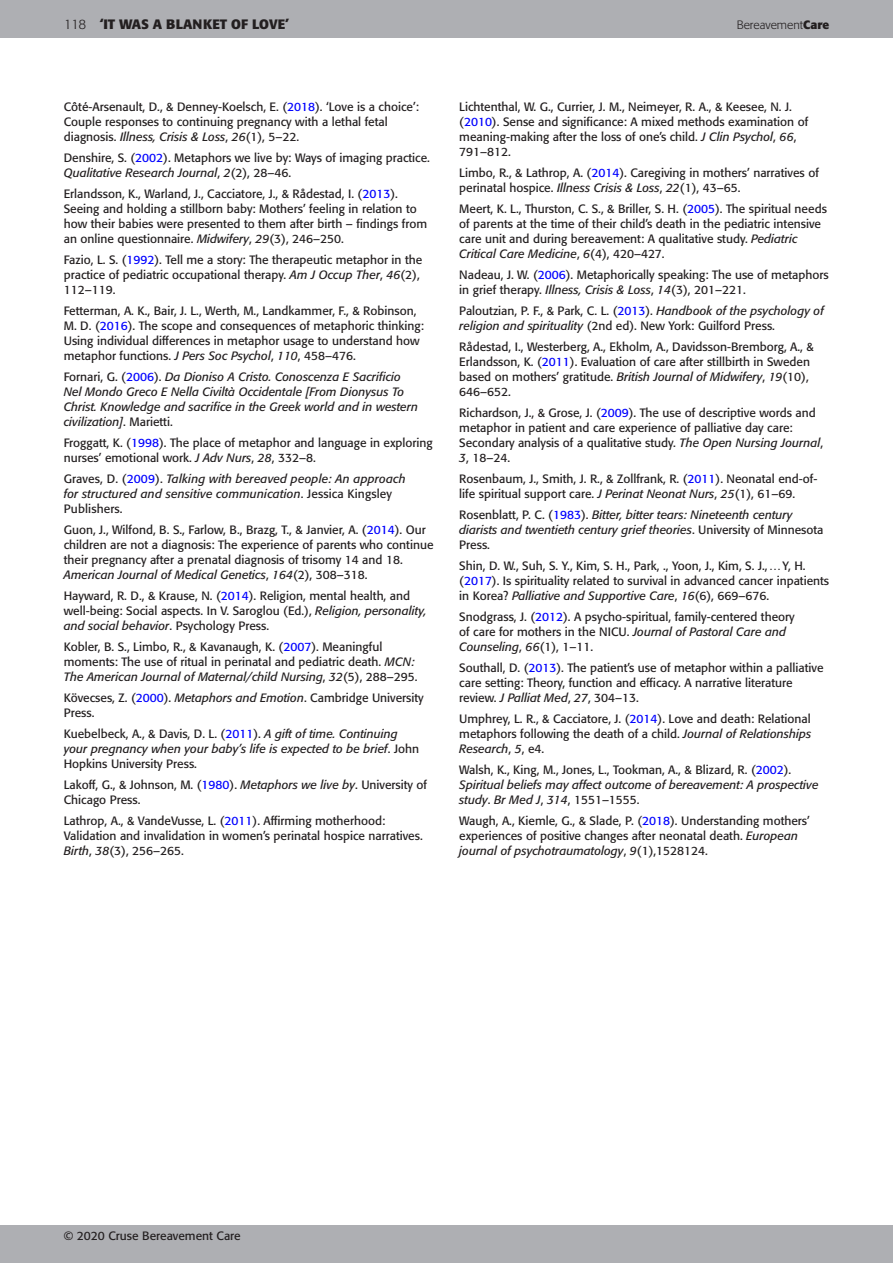
<style>
.page{position:relative;width:893px;height:1263px;background:#fff}
.page>*{position:absolute;margin:0;border:0;box-sizing:border-box;transform-origin:0 0}
.t1{font:700 13.5px "Formata";color:#231f20}
.t2{font:12px/15px "Formata";color:#231f20}
.t3{font:italic 12px/15px "Formata";color:#231f20}
.t4{font:300 12px "Formata";color:#231f20}
.s1{font-weight:300}
.s2{font-weight:700}
.s3{color:#00f}
.s4{font-style:italic}
.s5{font-style:normal}
.s6{font-style:normal;color:#00f}
</style>
<div class="page">
<div style="left:0;top:0;width:893px;height:38px;background:#aeafb3"></div>
<div style="left:0;top:1225px;width:893px;height:38px;background:#aeafb3"></div>
<p class="t1" style="left:64px;top:16px;width:227px"><span class="s1">118</span> ‘IT WAS A BLANKET OF LOVE’</p>
<p class="t4" style="left:737px;top:18px;width:94px">Bereavement<span class="s2">Care</span></p>
<p class="t2" style="left:64px;top:99px;width:357px">Côté-Arsenault, D., &amp; Denney-Koelsch, E. (<span class="s3">2018</span>). ‘Love is a choice’:<br>Couple responses to continuing pregnancy with a lethal fetal diagnosis. <span class="s4">Illness, Crisis &amp; Loss</span>, <span class="s4">26</span>(1), 5–22.</p>
<p class="t2" style="left:64px;top:150px;width:368px">Denshire, S. (<span class="s3">2002</span>). Metaphors we live by: Ways of imaging practice.<br><span class="s4">Qualitative Research Journal</span>, <span class="s4">2</span>(2), 28–46.</p>
<p class="t2" style="left:64px;top:186px;width:365px">Erlandsson, K., Warland, J., Cacciatore, J., &amp; Rådestad, I. (<span class="s3">2013</span>).<br>Seeing and holding a stillborn baby: Mothers’ feeling in relation to how their babies were presented to them after birth – findings from an online questionnaire. <span class="s4">Midwifery</span>, <span class="s4">29</span>(3), 246–250.</p>
<p class="t2" style="left:64px;top:252px;width:360px">Fazio, L. S. (<span class="s3">1992</span>). Tell me a story: The therapeutic metaphor in the practice of pediatric occupational therapy. <span class="s4">Am J Occup Ther</span>, <span class="s4">46</span>(2),<br>112–119.</p>
<p class="t2" style="left:64px;top:303px;width:362px">Fetterman, A. K., Bair, J. L., Werth, M., Landkammer, F., &amp; Robinson, M. D. (<span class="s3">2016</span>). The scope and consequences of metaphoric thinking:<br>Using individual differences in metaphor usage to understand how metaphor functions. <span class="s4">J Pers Soc Psychol</span>, <span class="s4">110</span>, 458–476.</p>
<p class="t3" style="left:64px;top:369px;width:356px"><span class="s5">Fornari, G. (</span><span class="s6">2006</span><span class="s5">).</span> Da Dioniso A Cristo. Conoscenza E Sacrificio Nel Mondo Greco E Nella Civiltà Occidentale [From Dionysus To Christ. Knowledge and sacrifice in the Greek world and in western civilization]<span class="s5">. Marietti.</span></p>
<p class="t2" style="left:64px;top:435px;width:371px">Froggatt, K. (<span class="s3">1998</span>). The place of metaphor and language in exploring nurses’ emotional work. <span class="s4">J Adv Nurs</span>, <span class="s4">28</span>, 332–8.</p>
<p class="t3" style="left:64px;top:471px;width:344px"><span class="s5">Graves, D. (</span><span class="s6">2009</span><span class="s5">).</span> Talking with bereaved people: An approach for structured and sensitive communication<span class="s5">. Jessica Kingsley<br>Publishers.</span></p>
<p class="t2" style="left:64px;top:522px;width:371px">Guon, J., Wilfond, B. S., Farlow, B., Brazg, T., &amp; Janvier, A. (<span class="s3">2014</span>). Our children are not a diagnosis: The experience of parents who continue their pregnancy after a prenatal diagnosis of trisomy 14 and 18.<br><span class="s4">American Journal of Medical Genetics</span>, <span class="s4">164</span>(2), 308–318.</p>
<p class="t2" style="left:64px;top:588px;width:364px">Hayward, R. D., &amp; Krause, N. (<span class="s3">2014</span>). Religion, mental health, and well-being: Social aspects. In V. Saroglou (Ed.), <span class="s4">Religion, personality, and social behavior</span>. Psychology Press.</p>
<p class="t2" style="left:64px;top:639px;width:355px">Kobler, B. S., Limbo, R., &amp; Kavanaugh, K. (<span class="s3">2007</span>). Meaningful moments: The use of ritual in perinatal and pediatric death. <span class="s4">MCN:<br>The American Journal of Maternal/child Nursing</span>, <span class="s4">32</span>(5), 288–295.</p>
<p class="t2" style="left:64px;top:690px;width:361px">Kövecses, Z. (<span class="s3">2000</span>). <span class="s4">Metaphors and Emotion</span>. Cambridge University<br>Press.</p>
<p class="t3" style="left:64px;top:726px;width:357px"><span class="s5">Kuebelbeck, A., &amp; Davis, D. L. (</span><span class="s6">2011</span><span class="s5">).</span> A gift of time. Continuing your pregnancy when your baby’s life is expected to be brief<span class="s5">. John<br>Hopkins University Press.</span></p>
<p class="t2" style="left:64px;top:777px;width:365px">Lakoff, G., &amp; Johnson, M. (<span class="s3">1980</span>). <span class="s4">Metaphors we live by</span>. University of<br>Chicago Press.</p>
<p class="t2" style="left:64px;top:813px;width:360px">Lathrop, A., &amp; VandeVusse, L. (<span class="s3">2011</span>). Affirming motherhood:<br>Validation and invalidation in women’s perinatal hospice narratives.<br><span class="s4">Birth</span>, <span class="s4">38</span>(3), 256–265.</p>
<p class="t2" style="left:459px;top:99px;width:350px">Lichtenthal, W. G., Currier, J. M., Neimeyer, R. A., &amp; Keesee, N. J. (<span class="s3">2010</span>). Sense and significance: A mixed methods examination of meaning-making after the loss of one’s child. <span class="s4">J Clin Psychol</span>, <span class="s4">66</span>, 791–812.</p>
<p class="t2" style="left:459px;top:165px;width:361px">Limbo, R., &amp; Lathrop, A. (<span class="s3">2014</span>). Caregiving in mothers’ narratives of perinatal hospice. <span class="s4">Illness Crisis &amp; Loss</span>, <span class="s4">22</span>(1), 43–65.</p>
<p class="t2" style="left:459px;top:201px;width:369px">Meert, K. L., Thurston, C. S., &amp; Briller, S. H. (<span class="s3">2005</span>). The spiritual needs of parents at the time of their child’s death in the pediatric intensive care unit and during bereavement: A qualitative study. <span class="s4">Pediatric Critical Care Medicine</span>, <span class="s4">6</span>(4), 420–427.</p>
<p class="t2" style="left:459px;top:267px;width:371px">Nadeau, J. W. (<span class="s3">2006</span>). Metaphorically speaking: The use of metaphors in grief therapy. <span class="s4">Illness, Crisis &amp; Loss</span>, <span class="s4">14</span>(3), 201–221.</p>
<p class="t2" style="left:459px;top:303px;width:366px">Paloutzian, P. F., &amp; Park, C. L. (<span class="s3">2013</span>). <span class="s4">Handbook of the psychology of religion and spirituality</span> (2nd ed). New York: Guilford Press.</p>
<p class="t2" style="left:459px;top:339px;width:356px">Rådestad, I., Westerberg, A., Ekholm, A., Davidsson-Bremborg, A., &amp; Erlandsson, K. (<span class="s3">2011</span>). Evaluation of care after stillbirth in Sweden based on mothers’ gratitude. <span class="s4">British Journal of Midwifery</span>, <span class="s4">19</span>(10), 646–652.</p>
<p class="t2" style="left:459px;top:405px;width:365px">Richardson, J., &amp; Grose, J. (<span class="s3">2009</span>). The use of descriptive words and metaphor in patient and care experience of palliative day care:<br>Secondary analysis of a qualitative study. <span class="s4">The Open Nursing Journal</span>, <span class="s4">3</span>, 18–24.</p>
<p class="t2" style="left:459px;top:471px;width:360px">Rosenbaum, J., Smith, J. R., &amp; Zollfrank, R. (<span class="s3">2011</span>). Neonatal end-of&shy;life spiritual support care. <span class="s4">J Perinat Neonat Nurs</span>, <span class="s4">25</span>(1), 61–69.</p>
<p class="t3" style="left:459px;top:507px;width:366px"><span class="s5">Rosenblatt, P. C. (</span><span class="s6">1983</span><span class="s5">).</span> Bitter, bitter tears: Nineteenth century diarists and twentieth century grief theories<span class="s5">. University of Minnesota<br>Press.</span></p>
<p class="t2" style="left:459px;top:558px;width:371px">Shin, D. W., Suh, S. Y., Kim, S. H., Park, ., Yoon, J., Kim, S. J.,…Y, H. (<span class="s3">2017</span>). Is spirituality related to survival in advanced cancer inpatients in Korea? <span class="s4">Palliative and Supportive Care</span>, <span class="s4">16</span>(6), 669–676.</p>
<p class="t2" style="left:459px;top:609px;width:337px">Snodgrass, J. (<span class="s3">2012</span>). A psycho-spiritual, family-centered theory of care for mothers in the NICU. <span class="s4">Journal of Pastoral Care and<br>Counseling</span>, <span class="s4">66</span>(1), 1–11.</p>
<p class="t2" style="left:459px;top:660px;width:366px">Southall, D. (<span class="s3">2013</span>). The patient’s use of metaphor within a palliative care setting: Theory, function and efficacy. A narrative literature review. <span class="s4">J Palliat Med</span>, <span class="s4">27</span>, 304–13.</p>
<p class="t2" style="left:459px;top:711px;width:353px;text-align:justify">Umphrey, L. R., &amp; Cacciatore, J. (<span class="s3">2014</span>). Love and death: Relational metaphors following the death of a child. <span class="s4">Journal of Relationships Research</span>, <span class="s4">5</span>, e4.</p>
<p class="t3" style="left:459px;top:762px;width:361px"><span class="s5">Walsh, K., King, M., Jones, L., Tookman, A., &amp; Blizard, R. (</span><span class="s6">2002</span><span class="s5">).<br></span>Spiritual beliefs may affect outcome of bereavement: A prospective study<span class="s5">.</span> Br Med J<span class="s5">,</span> 314<span class="s5">, 1551–1555.</span></p>
<p class="t2" style="left:459px;top:813px;width:352px">Waugh, A., Kiemle, G., &amp; Slade, P. (<span class="s3">2018</span>). Understanding mothers’ experiences of positive changes after neonatal death. <span class="s4">European journal of psychotraumatology</span>, <span class="s4">9</span>(1),1528124.</p>
<p class="t2" style="left:64px;top:1228px;width:178px">© 2020 Cruse Bereavement Care</p>
</div>
